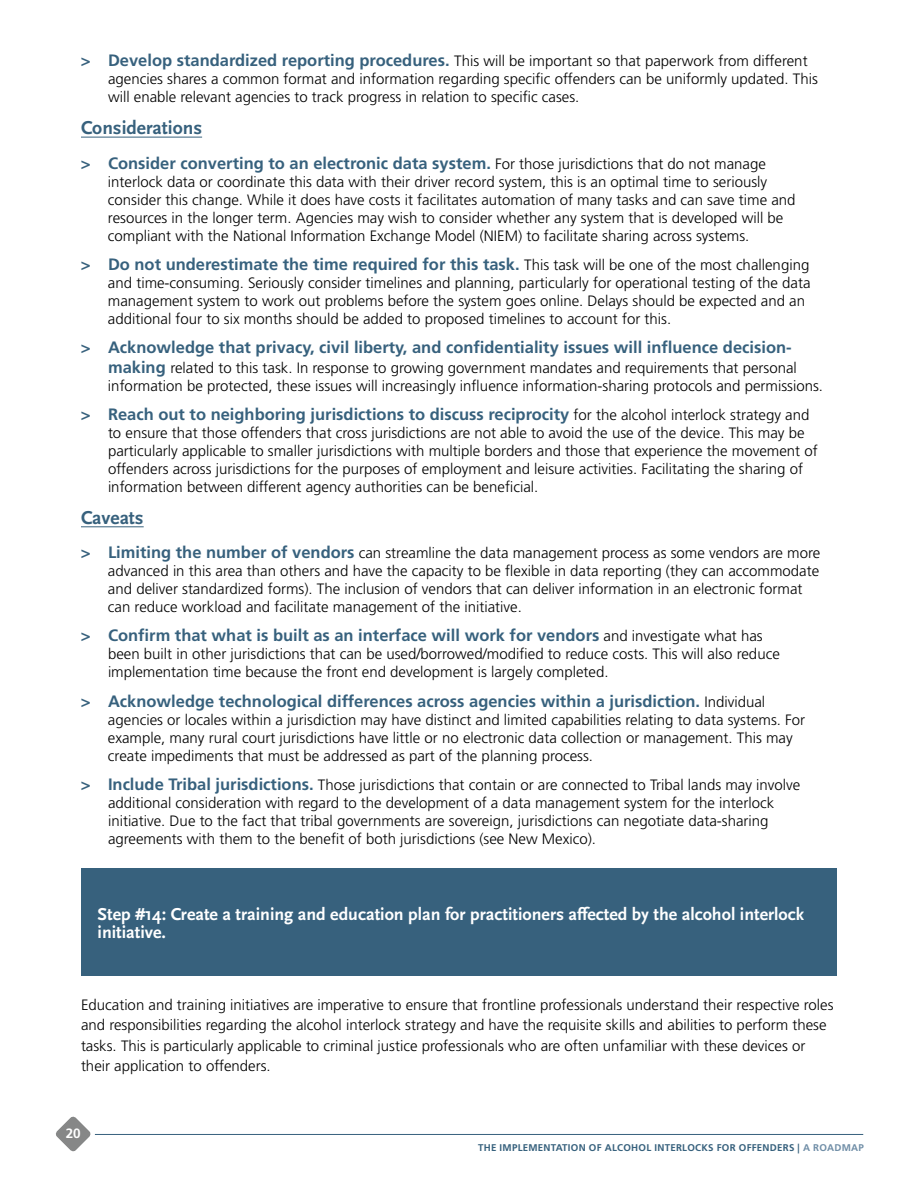
<style>
.page{position:relative;width:918px;height:1188px;background:#fff}
.page>*{position:absolute;margin:0;border:0;box-sizing:border-box;transform-origin:0 0}
.t1{font:700 19.5px "Scala Sans OT";color:#37617d}
.t2{font:700 18px/18px "Scala Sans OT";color:#fff}
.t3{font:700 16.5px "Frutiger LT Std";color:#37617d}
.t4{font:300 15px/18px "Frutiger LT Std";color:#000}
.t5{font:700 13.5px "Frutiger LT Std";color:#fff}
.t6{font:700 9.75px "Frutiger LT Std";letter-spacing:.025em;color:#37617d}
.t7{font:700 9.75px "Frutiger LT Std";color:#708ea7}
.s1{font-weight:700;font-size:16.5px;color:#37617d}
.s2{font-weight:300;font-size:15px;color:#000}
.s3{color:#37617d}
</style>
<div class="page">
<hr style="left:95px;top:1134px;width:768px;height:1px;background:#37617d">
<svg style="left:56px;top:1116px;width:35px;height:36px"></svg>
<hr style="left:81px;top:137px;width:121px;height:1px;background:#37617d">
<hr style="left:81px;top:527px;width:63px;height:1px;background:#37617d">
<div style="left:81px;top:868px;width:756px;height:108px;background:#37617d"></div>
<p class="t4" style="left:108px;top:52px;width:711px;text-indent:-27px"><span class="s1">&gt; Develop standardized reporting procedures.</span> This will be important so that paperwork from different agencies shares a common format and information regarding specific offenders can be uniformly updated. This will enable relevant agencies to track progress in relation to specific cases.</p>
<h1 class="t1" style="left:81px;top:117px;width:123px">Considerations</h1>
<p class="t3" style="left:81px;top:153px;width:686px">&gt; Consider converting to an electronic data system. <span class="s2">For those jurisdictions that do not manage</span></p>
<p class="t4" style="left:108px;top:173px;width:689px">interlock data or coordinate this data with their driver record system, this is an optimal time to seriously consider this change. While it does have costs it facilitates automation of many tasks and can save time and resources in the longer term. Agencies may wish to consider whether any system that is developed will be compliant with the National Information Exchange Model (NIEM) to facilitate sharing across systems.</p>
<p class="t3" style="left:81px;top:254px;width:730px">&gt; Do not underestimate the time required for this task. <span class="s2">This task will be one of the most challenging</span></p>
<p class="t4" style="left:108px;top:274px;width:704px">and time-consuming. Seriously consider timelines and planning, particularly for operational testing of the data management system to work out problems before the system goes online. Delays should be expected and an additional four to six months should be added to proposed timelines to account for this.</p>
<p class="t3" style="left:81px;top:338px;width:712px">&gt; Acknowledge that privacy, civil liberty, and confidentiality issues will influence decision-</p>
<p class="t4" style="left:108px;top:359px;width:717px"><span class="s1">making</span> related to this task. In response to growing government mandates and requirements that personal information be protected, these issues will increasingly influence information-sharing protocols and permissions.</p>
<p class="t3" style="left:81px;top:405px;width:730px">&gt; Reach out to neighboring jurisdictions to discuss reciprocity <span class="s2">for the alcohol interlock strategy and</span></p>
<p class="t4" style="left:108px;top:424px;width:711px">to ensure that those offenders that cross jurisdictions are not able to avoid the use of the device. This may be particularly applicable to smaller jurisdictions with multiple borders and those that experience the movement of offenders across jurisdictions for the purposes of employment and leisure activities. Facilitating the sharing of information between different agency authorities can be beneficial.</p>
<h1 class="t1" style="left:81px;top:506px;width:64px">Caveats</h1>
<p class="t4" style="left:108px;top:544px;width:714px;text-indent:-27px"><span class="s1">&gt; Limiting the number of vendors</span> can streamline the data management process as some vendors are more advanced in this area than others and have the capacity to be flexible in data reporting (they can accommodate and deliver standardized forms). The inclusion of vendors that can deliver information in an electronic format can reduce workload and facilitate management of the initiative.</p>
<p class="t3" style="left:81px;top:626px;width:683px">&gt; Confirm that what is built as an interface will work for vendors <span class="s2">and investigate what has</span></p>
<p class="t4" style="left:108px;top:646px;width:673px">been built in other jurisdictions that can be used/borrowed/modified to reduce costs. This will also reduce implementation time because the front end development is largely completed.</p>
<p class="t3" style="left:81px;top:691px;width:686px">&gt; Acknowledge technological differences across agencies within a jurisdiction. <span class="s2">Individual</span></p>
<p class="t4" style="left:108px;top:711px;width:699px">agencies or locales within a jurisdiction may have distinct and limited capabilities relating to data systems. For example, many rural court jurisdictions have little or no electronic data collection or management. This may create impediments that must be addressed as part of the planning process.</p>
<p class="t4" style="left:108px;top:776px;width:694px;text-indent:-27px"><span class="s1">&gt; Include Tribal jurisdictions.</span> Those jurisdictions that contain or are connected to Tribal lands may involve additional consideration with regard to the development of a data management system for the interlock initiative. Due to the fact that tribal governments are sovereign, jurisdictions can negotiate data-sharing agreements with them to the benefit of both jurisdictions (see New Mexico).</p>
<p class="t2" style="left:98px;top:905px;width:708px">Step #14: Create a training and education plan for practitioners affected by the alcohol interlock initiative.</p>
<p class="t4" style="left:81px;top:995px;width:754px;line-height:20.2px">Education and training initiatives are imperative to ensure that frontline professionals understand their respective roles and responsibilities regarding the alcohol interlock strategy and have the requisite skills and abilities to perform these tasks. This is particularly applicable to criminal justice professionals who are often unfamiliar with these devices or their application to offenders.</p>
<p class="t5" style="left:66px;top:1125px;width:17px">20</p>
<p class="t6" style="left:478px;top:1142px;width:33px">THE IMPLEMEN</p>
<p class="t6" style="left:551px;top:1142px;width:62px">TATION OF ALCOHOL</p>
<p class="t6" style="left:654px;top:1142px;width:23px">INTERLOCKS</p>
<p class="t6" style="left:717px;top:1142px;width:7px">FOR</p>
<p class="t6" style="left:739px;top:1142px;width:8px">OFFENDERS</p>
<p class="t7" style="left:798px;top:1142px;width:24px"><span class="s3">|</span> A ROADMAP</p>
</div>
